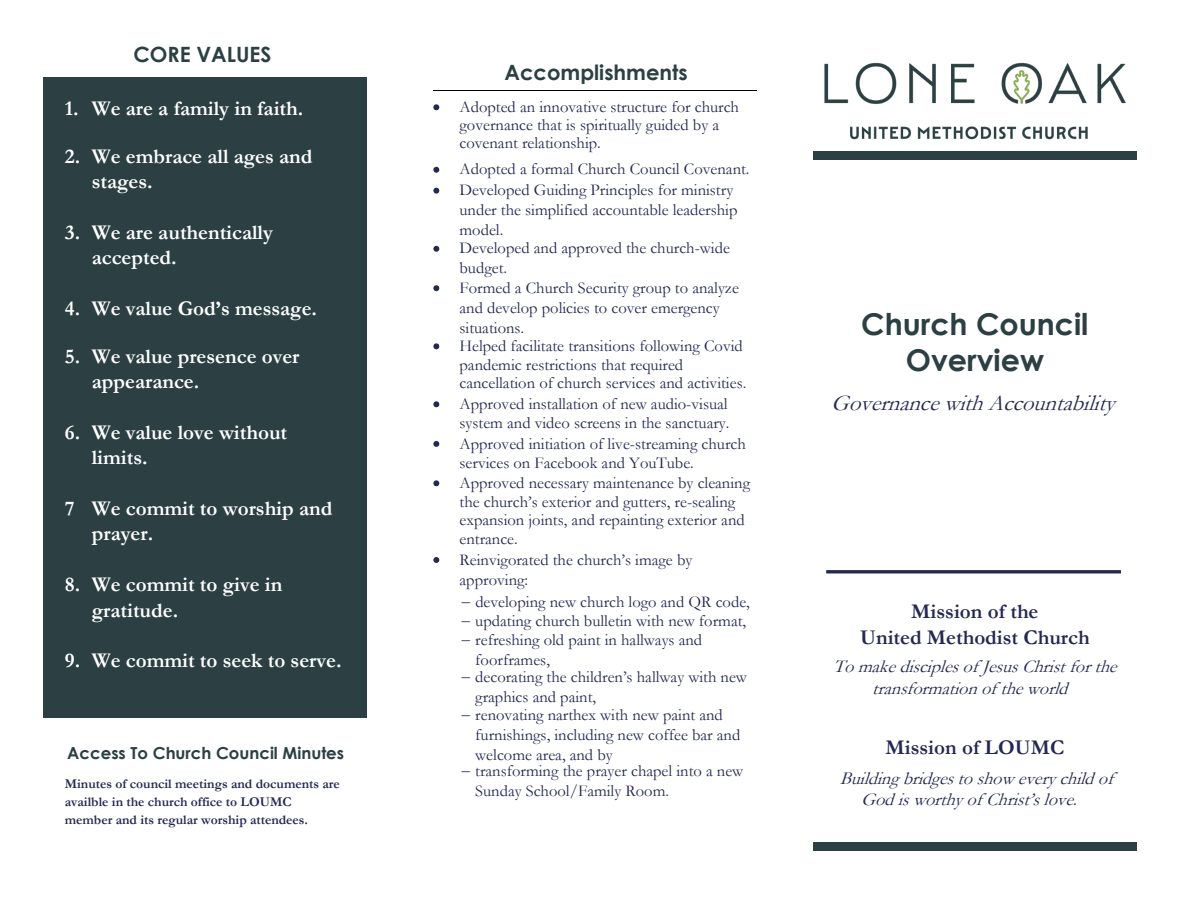
<style>
.page{position:relative;width:1188px;height:918px;background:#fff}
.page>*{position:absolute;margin:0;border:0;box-sizing:border-box;transform-origin:0 0}
.t1{font:700 30px/36px "Century Gothic";color:#2c4043;text-align:center}
.t2{font:italic 22.5px "Garamond";color:#242852}
.t3{font:700 21px/25.2px "Garamond";color:#fff}
.t4{font:700 21px/25.2px "Garamond";color:#242852;text-align:center}
.t5{font:700 21px "Century Gothic";color:#2c4043}
.t6{font:italic 18px/21.6px "Garamond";color:#242852;text-align:center}
.t7{font:16.5px/19.8px "Garamond";color:#242852}
.t8{font:700 16.5px "Century Gothic";color:#2c4043}
.t9{font:700 13.5px/18px "Garamond";color:#242852}
.s1{font-family:"Brush Script"}
</style>
<div class="page">
<div style="left:43px;top:77px;width:324px;height:640px;background:#2c4043"></div>
<svg style="left:433px;top:104px;width:6px;height:6px"></svg>
<svg style="left:433px;top:167px;width:6px;height:6px"></svg>
<svg style="left:433px;top:188px;width:6px;height:6px"></svg>
<svg style="left:433px;top:246px;width:6px;height:6px"></svg>
<svg style="left:433px;top:285px;width:6px;height:6px"></svg>
<svg style="left:433px;top:343px;width:6px;height:6px"></svg>
<svg style="left:433px;top:401px;width:6px;height:6px"></svg>
<svg style="left:433px;top:441px;width:6px;height:6px"></svg>
<svg style="left:433px;top:480px;width:6px;height:6px"></svg>
<hr style="left:433px;top:91px;width:324px;height:1px;background:#000">
<svg style="left:433px;top:557px;width:6px;height:6px"></svg>
<div style="left:813px;top:151px;width:324px;height:9px;background:#2c4043"></div>
<div style="left:813px;top:842px;width:324px;height:9px;background:#2c4043"></div>
<img style="left:824px;top:62px;width:302px;height:78px">
<hr style="left:826px;top:570px;width:295px;height:3px;background:#242852">
<p class="t5" style="left:133px;top:39px;width:140px">CORE VALUES</p>
<p class="t3" style="left:65px;top:96px;width:240px">1. We are a family in faith.</p>
<p class="t3" style="left:92px;top:143px;width:222px;text-indent:-27px">2. We embrace all ages and stages.</p>
<p class="t3" style="left:92px;top:220px;width:183px;text-indent:-27px">3. We are authentically accepted.</p>
<p class="t3" style="left:65px;top:296px;width:254px">4. We value God’s message.</p>
<p class="t3" style="left:92px;top:344px;width:209px;text-indent:-27px">5. We value presence over appearance.</p>
<p class="t3" style="left:92px;top:420px;width:197px;text-indent:-27px">6. We value love without limits.</p>
<p class="t3" style="left:92px;top:496px;width:242px;text-indent:-27px">7 We commit to worship and prayer.</p>
<p class="t3" style="left:92px;top:572px;width:192px;text-indent:-27px">8. We commit to give in gratitude.</p>
<p class="t3" style="left:65px;top:648px;width:278px">9. We commit to seek to serve.</p>
<p class="t8" style="left:67px;top:741px;width:278px">Access To Church Council Minutes</p>
<p class="t9" style="left:65px;top:775px;width:277px">Minutes of council meetings and documents are availble in the church office to LOUMC member and its regular worship attendees.</p>
<p class="t5" style="left:505px;top:57px;width:185px">Accomplishments</p>
<p class="t7" style="left:460px;top:97px;width:281px;line-height:18px">Adopted an innovative structure for church governance that is spiritually guided by a covenant relationship.</p>
<p class="t7" style="left:460px;top:159px;width:292px;line-height:20.2px">Adopted a formal Church Council Covenant.<br>Developed Guiding Principles for ministry under the simplified accountable leadership model.</p>
<p class="t7" style="left:460px;top:238px;width:281px">Developed and approved the church-wide budget.<br>Formed a Church Security group to analyze and develop policies to cover emergency situations.</p>
<p class="t7" style="left:460px;top:336px;width:288px;line-height:18.8px">Helped facilitate transitions following Covid pandemic restrictions that required cancellation of church services and activities.</p>
<p class="t7" style="left:460px;top:394px;width:271px;line-height:18.8px">Approved installation of new audio-visual system and video screens in the sanctuary.</p>
<p class="t7" style="left:460px;top:433px;width:292px;line-height:19.2px">Approved initiation of live-streaming church services on Facebook and YouTube.<br>Approved necessary maintenance by cleaning the church’s exterior and gutters, re-sealing expansion joints, and repainting exterior and entrance.</p>
<p class="t7" style="left:460px;top:549px;width:234px">Reinvigorated the church’s image by approving:</p>
<p class="t7" style="left:462px;top:591px;width:290px"><span class="s1">–</span> developing new church logo and QR code,</p>
<p class="t7" style="left:462px;top:610px;width:286px"><span class="s1">–</span> updating church bulletin with new format,</p>
<p class="t7" style="left:475px;top:629px;width:228px;text-indent:-13px"><span class="s1">–</span> refreshing old paint in hallways and foorframes,</p>
<p class="t7" style="left:475px;top:667px;width:273px;text-indent:-13px"><span class="s1">–</span> decorating the children’s hallway with new graphics and paint,</p>
<p class="t7" style="left:475px;top:704px;width:267px;text-indent:-13px"><span class="s1">–</span> renovating narthex with new paint and furnishings, including new coffee bar and welcome area, and by</p>
<p class="t7" style="left:475px;top:760px;width:270px;text-indent:-13px"><span class="s1">–</span> transforming the prayer chapel into a new<br>Sunday School/Family Room.</p>
<h1 class="t1" style="left:861px;top:304px;width:229px">Church Council<br>Overview</h1>
<h2 class="t2" style="left:831px;top:388px;width:294px">GovernancewithAccountability</h2>
<p class="t4" style="left:860px;top:599px;width:231px">Mission of the<br>United Methodist Church</p>
<p class="t6" style="left:833px;top:655px;width:293px">TomakedisciplesofJesusChristforthe transformationoftheworld</p>
<p class="t4" style="left:886px;top:735px;width:180px">Mission of LOUMC</p>
<p class="t6" style="left:861px;top:767px;width:261px;text-align:left;text-indent:-22px">Buildingbridgestoshoweverychildof<br>GodisworthyofChrist’slove.</p>
</div>
